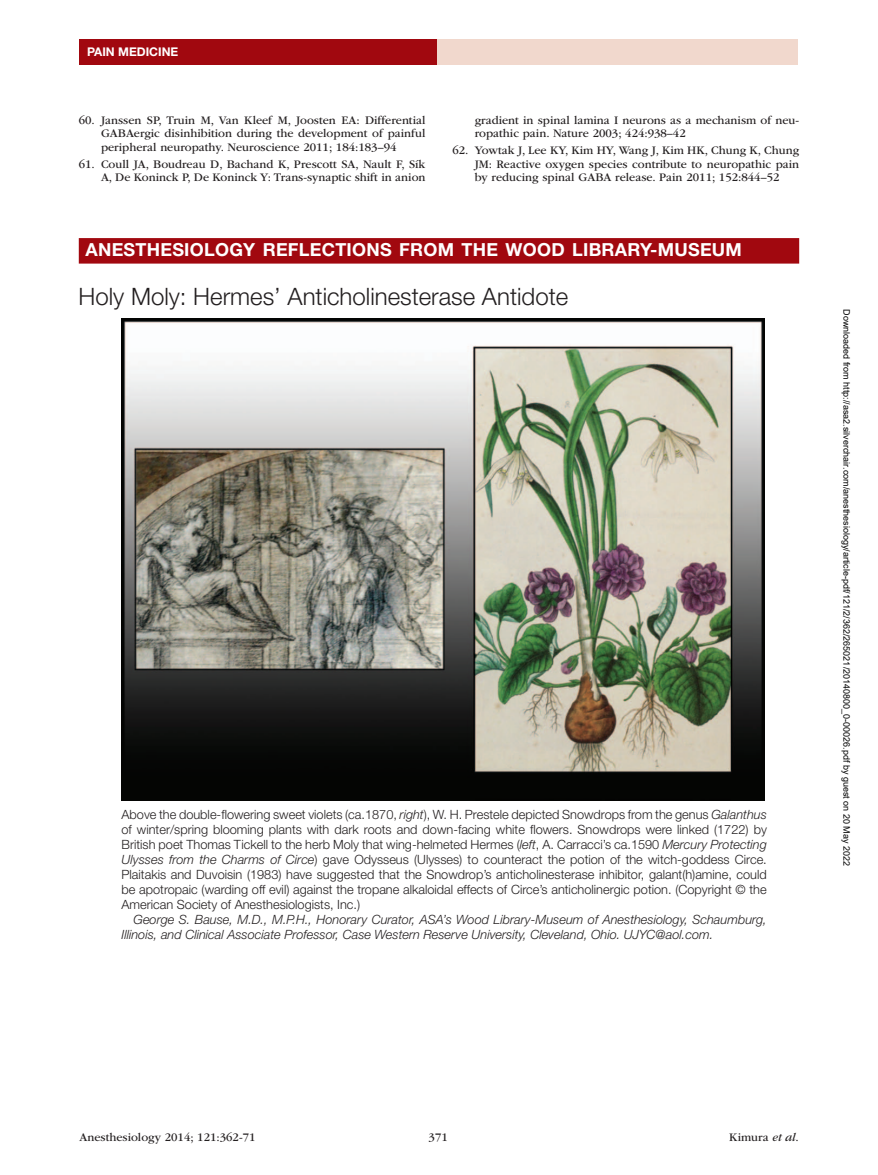
<style>
.page{position:relative;width:878px;height:1175px;background:#fff}
.page>*{position:absolute;margin:0;border:0;box-sizing:border-box;transform-origin:0 0}
.t1{font:300 24px "Helvetica Neue LT Std";color:#231f20}
.t2{font:700 18px "Helvetica Neue LT Std";letter-spacing:.015em;color:#fff}
.t3{font:300 12.75px/15px "Helvetica Neue";color:#231f20;text-align:justify}
.t4{font:italic 300 12.75px/15px "Helvetica Neue";color:#231f20}
.t5{font:12px/13.5px "ITC Garamond Std";color:#231f20;text-align:justify}
.t6{font:700 12px "Helvetica Neue LT Std";color:#fff}
.t7{font:9px "Arial";color:#000}
.s1{font-style:italic}
</style>
<div class="page">
<div style="left:432px;top:39px;width:365px;height:26px;background:#f1d8cd"></div>
<div style="left:79px;top:39px;width:357px;height:25px;background:#a1080f"></div>
<div style="left:79px;top:238px;width:720px;height:25px;background:#a1080f"></div>
<img style="left:122px;top:319px;width:642px;height:482px">
<p class="t6" style="left:87px;top:44px;width:93px">PAIN MEDICINE</p>
<p class="t5" style="left:101px;top:114px;width:326px;text-indent:-22px">60. Janssen SP, Truin M, Van Kleef M, Joosten EA: Differential GABAergic disinhibition during the development of painful peripheral neuropathy. Neuroscience 2011; 184:183–94</p>
<p class="t5" style="left:79px;top:157px;width:348px;text-align:right">61. Coull JA, Boudreau D, Bachand K, Prescott SA, Nault F, Sík<br>A, De Koninck P, De Koninck Y: Trans-synaptic shift in anion</p>
<p class="t5" style="left:474px;top:114px;width:326px">gradient in spinal lamina I neurons as a mechanism of neu&shy;ropathic pain. Nature 2003; 424:938–42</p>
<p class="t5" style="left:474px;top:144px;width:326px;text-indent:-22px">62. Yowtak J, Lee KY, Kim HY, Wang J, Kim HK, Chung K, Chung JM: Reactive oxygen species contribute to neuropathic pain by reducing spinal GABA release. Pain 2011; 152:844–52</p>
<h2 class="t2" style="left:86px;top:238px;width:657px">ANESTHESIOLOGY REFLECTIONS FROM THE WOOD LIBRARY-MUSEUM</h2>
<h1 class="t1" style="left:79px;top:282px;width:491px">Holy Moly: Hermes’ Anticholinesterase Antidote</h1>
<p class="t3" style="left:122px;top:807px;width:646px">Above the double-flowering sweet violets (ca.1870, <span class="s1">right</span>), W. H. Prestele depicted Snowdrops from the genus <span class="s1">Galanthus </span>of winter/spring blooming plants with dark roots and down-facing white flowers. Snowdrops were linked (1722) by British poet Thomas Tickell to the herb Moly that wing-helmeted Hermes (<span class="s1">left</span>, A. Carracci’s ca.1590 <span class="s1">Mercury Protecting Ulysses from the Charms of Circe</span>) gave Odysseus (Ulysses) to counteract the potion of the witch-goddess Circe.<br>Plaitakis and Duvoisin (1983) have suggested that the Snowdrop’s anticholinesterase inhibitor, galant(h)amine, could be apotropaic (warding off evil) against the tropane alkaloidal effects of Circe’s anticholinergic potion. (Copyright © the American Society of Anesthesiologists, Inc.)</p>
<p class="t4" style="left:122px;top:912px;width:646px;text-indent:12px">George S. Bause, M.D., M.P.H., Honorary Curator, ASA’s Wood Library-Museum of Anesthesiology, Schaumburg,<br>Illinois, and Clinical Associate Professor, Case Western Reserve University, Cleveland, Ohio. UJYC@aol.com.</p>
<p class="t7" style="left:850px;top:309px;width:558px;rotate:90deg">Downloaded from http://asa2.silverchair.com/anesthesiology/article-pdf/121/2/362/265021/20140800_0-00026.pdf by guest on 20 May 2022</p>
<p class="t5" style="left:80px;top:1130px;width:177px">Anesthesiology 2014; 121:362-71</p>
<p class="t5" style="left:428px;top:1130px;width:21px">371</p>
<p class="t5" style="left:729px;top:1130px;width:71px">Kimura <span class="s1">et al</span>.</p>
</div>
